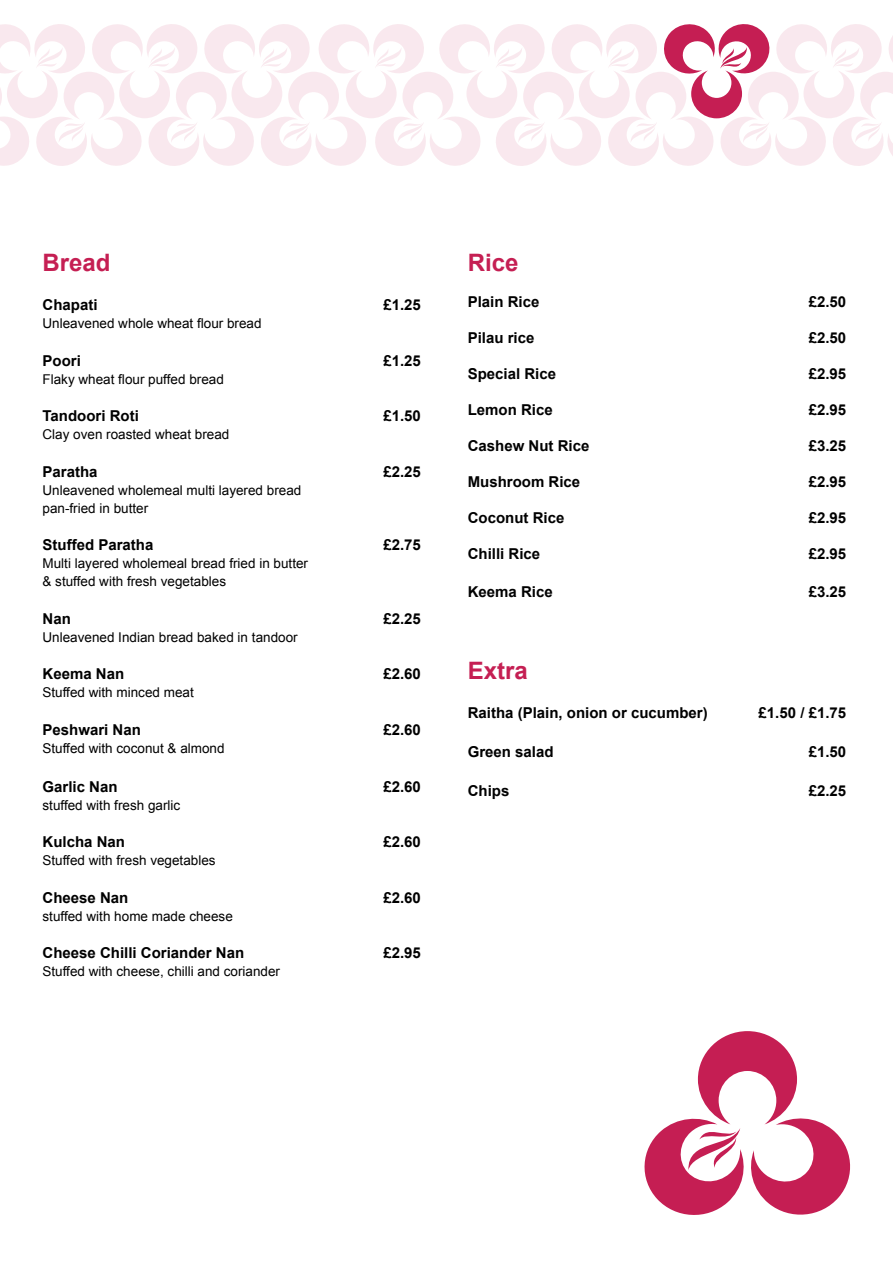
<style>
.page{position:relative;width:893px;height:1263px;background:#fff}
.page>*{position:absolute;margin:0;border:0;box-sizing:border-box;transform-origin:0 0}
.t1{font:700 24px "Arial";color:#c51f53}
.t2{font:700 15px "Arial";color:#000}
.t3{font:13.5px/18px "Arial";color:#000}
</style>
<div class="page">
<svg style="left:0;top:24px;width:893px;height:142px"></svg>
<svg style="left:664px;top:1205px;width:166px;height:10px"></svg>
<svg style="left:644px;top:1031px;width:207px;height:174px"></svg>
<h1 class="t1" style="left:43px;top:247px;width:70px">Bread</h1>
<p class="t2" style="left:43px;top:295px;width:57px">Chapati</p>
<p class="t2" style="left:383px;top:295px;width:39px">£1.25</p>
<p class="t3" style="left:43px;top:315px;width:221px">Unleavened whole wheat flour bread</p>
<p class="t2" style="left:43px;top:351px;width:40px">Poori</p>
<p class="t2" style="left:383px;top:351px;width:39px">£1.25</p>
<p class="t3" style="left:43px;top:370px;width:183px">Flaky wheat flour puffed bread</p>
<p class="t2" style="left:43px;top:406px;width:98px">Tandoori Roti</p>
<p class="t2" style="left:383px;top:406px;width:39px">£1.50</p>
<p class="t3" style="left:43px;top:426px;width:188px">Clay oven roasted wheat bread</p>
<p class="t2" style="left:43px;top:462px;width:57px">Paratha</p>
<p class="t2" style="left:383px;top:462px;width:39px">£2.25</p>
<p class="t3" style="left:43px;top:481px;width:260px">Unleavened wholemeal multi layered bread pan-fried in butter</p>
<p class="t2" style="left:43px;top:535px;width:112px">Stuffed Paratha</p>
<p class="t2" style="left:383px;top:535px;width:39px">£2.75</p>
<p class="t3" style="left:43px;top:555px;width:267px">Multi layered wholemeal bread fried in butter &amp; stuffed with fresh vegetables</p>
<p class="t2" style="left:43px;top:609px;width:30px">Nan</p>
<p class="t2" style="left:383px;top:609px;width:39px">£2.25</p>
<p class="t3" style="left:43px;top:628px;width:257px">Unleavened Indian bread baked in tandoor</p>
<p class="t2" style="left:43px;top:664px;width:83px">Keema Nan</p>
<p class="t2" style="left:383px;top:664px;width:39px">£2.60</p>
<p class="t3" style="left:43px;top:684px;width:153px">Stuffed with minced meat</p>
<p class="t2" style="left:43px;top:720px;width:100px">Peshwari Nan</p>
<p class="t2" style="left:383px;top:720px;width:39px">£2.60</p>
<p class="t3" style="left:43px;top:739px;width:184px">Stuffed with coconut &amp; almond</p>
<p class="t2" style="left:43px;top:777px;width:77px">Garlic Nan</p>
<p class="t2" style="left:383px;top:777px;width:39px">£2.60</p>
<p class="t3" style="left:43px;top:796px;width:139px">stuffed with fresh garlic</p>
<p class="t2" style="left:43px;top:832px;width:84px">Kulcha Nan</p>
<p class="t2" style="left:383px;top:832px;width:39px">£2.60</p>
<p class="t3" style="left:43px;top:852px;width:175px">Stuffed with fresh vegetables</p>
<p class="t2" style="left:43px;top:888px;width:87px">Cheese Nan</p>
<p class="t2" style="left:383px;top:888px;width:39px">£2.60</p>
<p class="t3" style="left:43px;top:907px;width:192px">stuffed with home made cheese</p>
<p class="t2" style="left:43px;top:943px;width:203px">Cheese Chilli Coriander Nan</p>
<p class="t2" style="left:383px;top:943px;width:39px">£2.95</p>
<p class="t3" style="left:43px;top:963px;width:239px">Stuffed with cheese, chilli and coriander</p>
<h1 class="t1" style="left:468px;top:247px;width:52px">Rice</h1>
<p class="t2" style="left:468px;top:292px;width:73px">Plain Rice</p>
<p class="t2" style="left:809px;top:292px;width:39px">£2.50</p>
<p class="t2" style="left:468px;top:328px;width:68px">Pilau rice</p>
<p class="t2" style="left:809px;top:328px;width:39px">£2.50</p>
<p class="t2" style="left:468px;top:364px;width:90px">Special Rice</p>
<p class="t2" style="left:809px;top:364px;width:39px">£2.95</p>
<p class="t2" style="left:468px;top:400px;width:87px">Lemon Rice</p>
<p class="t2" style="left:809px;top:400px;width:39px">£2.95</p>
<p class="t2" style="left:468px;top:436px;width:123px">Cashew Nut Rice</p>
<p class="t2" style="left:809px;top:436px;width:39px">£3.25</p>
<p class="t2" style="left:468px;top:472px;width:114px">Mushroom Rice</p>
<p class="t2" style="left:809px;top:472px;width:39px">£2.95</p>
<p class="t2" style="left:468px;top:508px;width:98px">Coconut Rice</p>
<p class="t2" style="left:809px;top:508px;width:39px">£2.95</p>
<p class="t2" style="left:468px;top:544px;width:74px">Chilli Rice</p>
<p class="t2" style="left:809px;top:544px;width:39px">£2.95</p>
<p class="t2" style="left:468px;top:582px;width:87px">Keema Rice</p>
<p class="t2" style="left:809px;top:582px;width:39px">£3.25</p>
<h1 class="t1" style="left:468px;top:655px;width:62px">Extra</h1>
<p class="t2" style="left:468px;top:703px;width:242px">Raitha (Plain, onion or cucumber)</p>
<p class="t2" style="left:759px;top:703px;width:89px">£1.50 / £1.75</p>
<p class="t2" style="left:468px;top:742px;width:87px">Green salad</p>
<p class="t2" style="left:809px;top:742px;width:39px">£1.50</p>
<p class="t2" style="left:468px;top:781px;width:43px">Chips</p>
<p class="t2" style="left:809px;top:781px;width:39px">£2.25</p>
</div>
